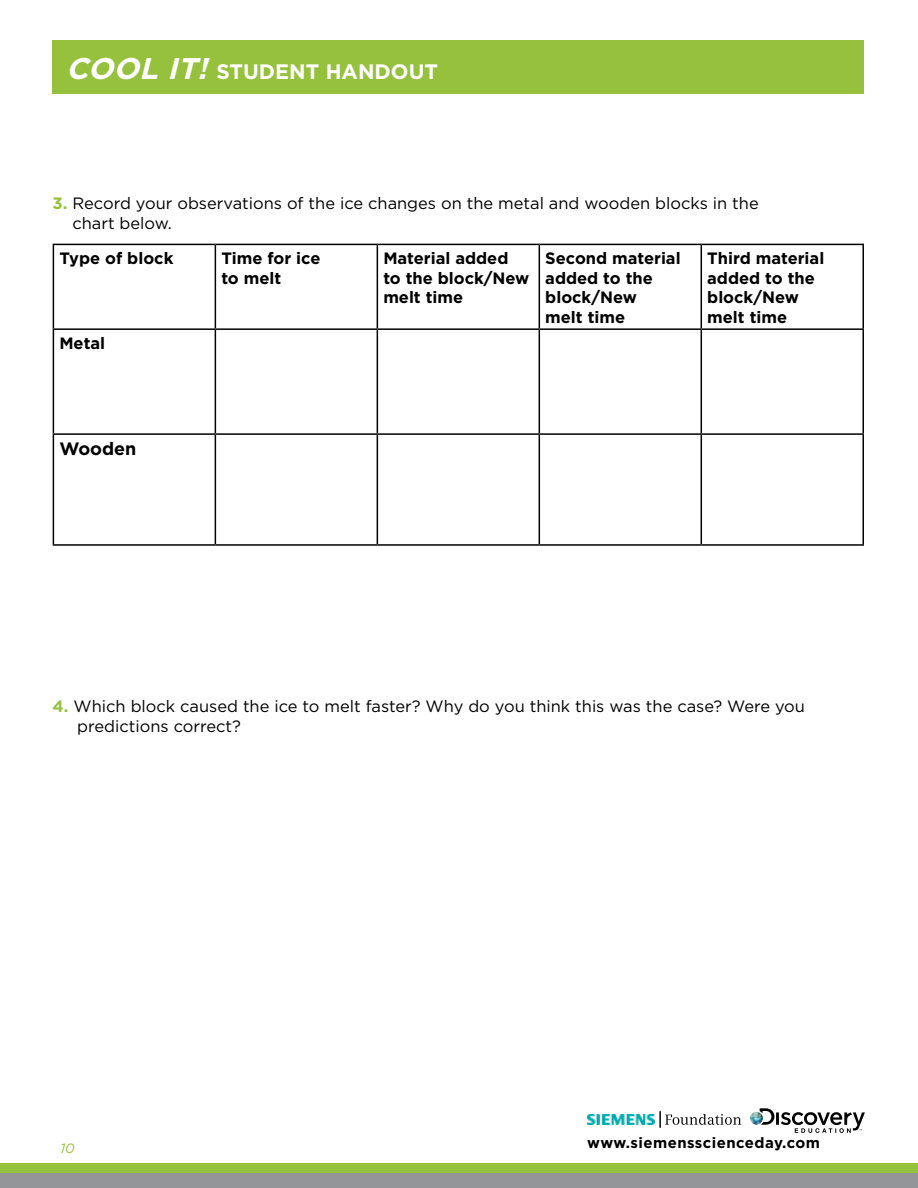
<style>
.page{position:relative;width:918px;height:1188px;background:#fff}
.page>*{position:absolute;margin:0;border:0;box-sizing:border-box;transform-origin:0 0}
.t1{font:italic 700 29.85px "Gotham";color:#fff}
.t2{font:700 20.85px "Gotham";color:#fff}
.t3{font:700 18px "Gotham";color:#000}
.t4{font:16.5px/19.8px "Gotham";color:#000}
.t5{font:700 16.5px/19.8px "Gotham";color:#000}
.t6{font:700 15px "Gotham";letter-spacing:.03em;color:#000}
.t7{font:italic 13.5px "Gotham";color:#96c13d}
.s1{font-style:italic;font-size:29.85px}
.s2{font-weight:700;color:#96c13d}
</style>
<div class="page">
<svg style="left:750px;top:1108px;width:115px;height:25px"></svg>
<img style="left:587px;top:1114px;width:68px;height:11px">
<svg style="left:660px;top:1111px;width:81px;height:17px"></svg>
<div style="left:53px;top:40px;width:811px;height:54px;background:#96c13d"></div>
<div style="left:0;top:1164px;width:918px;height:24px;background:#96c13d"></div>
<div style="left:0;top:1174px;width:918px;height:14px;background:#939598"></div>
<hr style="left:53px;top:244px;width:162px;height:1px;background:#000">
<hr style="left:53px;top:245px;width:1px;height:83px;background:#000">
<hr style="left:215px;top:244px;width:162px;height:1px;background:#000">
<hr style="left:215px;top:245px;width:1px;height:83px;background:#000">
<hr style="left:377px;top:244px;width:162px;height:1px;background:#000">
<hr style="left:377px;top:245px;width:1px;height:83px;background:#000">
<hr style="left:539px;top:244px;width:162px;height:1px;background:#000">
<hr style="left:539px;top:245px;width:1px;height:83px;background:#000">
<hr style="left:701px;top:244px;width:163px;height:1px;background:#000">
<hr style="left:701px;top:245px;width:1px;height:83px;background:#000">
<hr style="left:862px;top:245px;width:2px;height:83px;background:#000">
<hr style="left:53px;top:328px;width:162px;height:2px;background:#000">
<hr style="left:53px;top:330px;width:1px;height:103px;background:#000">
<hr style="left:215px;top:328px;width:162px;height:2px;background:#000">
<hr style="left:215px;top:330px;width:1px;height:103px;background:#000">
<hr style="left:377px;top:328px;width:162px;height:2px;background:#000">
<hr style="left:377px;top:330px;width:1px;height:103px;background:#000">
<hr style="left:539px;top:328px;width:162px;height:2px;background:#000">
<hr style="left:539px;top:330px;width:1px;height:103px;background:#000">
<hr style="left:701px;top:328px;width:163px;height:2px;background:#000">
<hr style="left:701px;top:330px;width:1px;height:103px;background:#000">
<hr style="left:862px;top:330px;width:2px;height:103px;background:#000">
<hr style="left:53px;top:433px;width:162px;height:2px;background:#000">
<hr style="left:53px;top:435px;width:1px;height:109px;background:#000">
<hr style="left:215px;top:433px;width:162px;height:2px;background:#000">
<hr style="left:215px;top:435px;width:1px;height:109px;background:#000">
<hr style="left:377px;top:433px;width:162px;height:2px;background:#000">
<hr style="left:377px;top:435px;width:1px;height:109px;background:#000">
<hr style="left:539px;top:433px;width:162px;height:2px;background:#000">
<hr style="left:539px;top:435px;width:1px;height:109px;background:#000">
<hr style="left:701px;top:433px;width:163px;height:2px;background:#000">
<hr style="left:701px;top:435px;width:1px;height:109px;background:#000">
<hr style="left:862px;top:435px;width:2px;height:109px;background:#000">
<hr style="left:53px;top:544px;width:162px;height:2px;background:#000">
<hr style="left:215px;top:544px;width:162px;height:2px;background:#000">
<hr style="left:377px;top:544px;width:162px;height:2px;background:#000">
<hr style="left:539px;top:544px;width:162px;height:2px;background:#000">
<hr style="left:701px;top:544px;width:163px;height:2px;background:#000">
<h1 class="t1" style="left:66px;top:51px;width:27px">Coo</h1>
<p class="t2" style="left:139px;top:59px;width:236px"><span class="s1">l It!</span> student hando</p>
<p class="t2" style="left:409px;top:59px;width:26px">ut</p>
<p class="t4" style="left:72px;top:193px;width:688px;text-indent:-20px"><span class="s2">3.</span> Record your observations of the ice changes on the metal and wooden blocks in the chart below.</p>
<p class="t5" style="left:59px;top:248px;width:116px">Type of block</p>
<p class="t5" style="left:221px;top:248px;width:101px">Time for ice to melt</p>
<p class="t5" style="left:383px;top:248px;width:148px">Material added to the block/New melt time</p>
<p class="t5" style="left:545px;top:248px;width:137px">Second material added to the block/New<br>melt time</p>
<p class="t5" style="left:707px;top:248px;width:119px">Third material added to the block/New melt time</p>
<p class="t5" style="left:59px;top:333px;width:47px">Metal</p>
<p class="t3" style="left:59px;top:438px;width:79px">Wooden</p>
<p class="t4" style="left:77px;top:696px;width:729px;text-indent:-25px"><span class="s2">4.</span> Which block caused the ice to melt faster? Why do you think this was the case? Were you predictions correct?</p>
<p class="t7" style="left:60px;top:1140px;width:16px">10</p>
<p class="t6" style="left:587px;top:1134px;width:234px">www.siemensscienceday.com</p>
</div>
